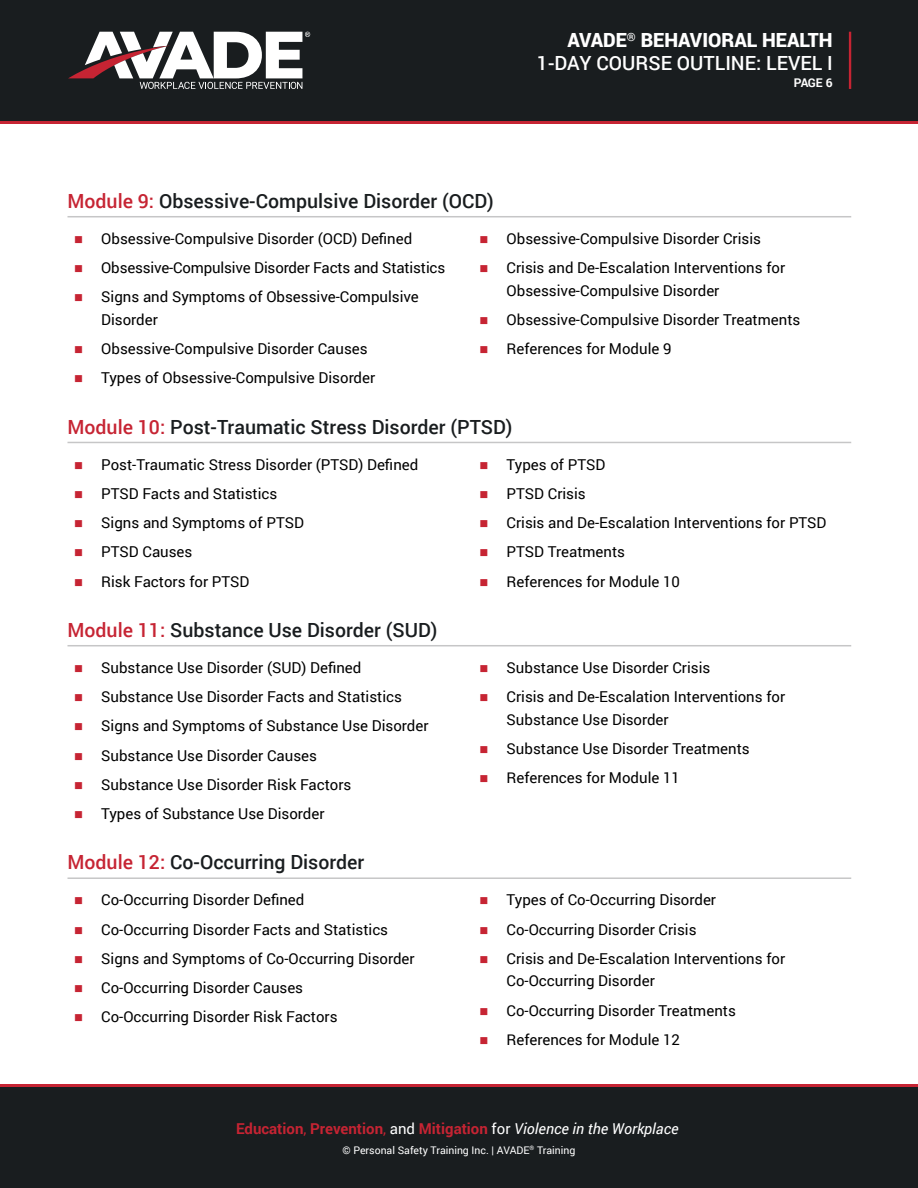
<style>
.page{position:relative;width:918px;height:1188px;background:#fff}
.page>*{position:absolute;margin:0;border:0;box-sizing:border-box;transform-origin:0 0}
.t1{font:500 19.5px "Roboto";color:#191d1f}
.t2{font:500 19.5px/22.5px "Roboto";color:#fff;text-align:right}
.t3{font:15px/22.5px "Roboto";color:#000}
.t4{font:700 15px "Roboto";color:#c62433}
.t5{font:700 12px "Roboto";color:#fff}
.t6{font:10.5px "Roboto";color:#fff}
.s1{font-weight:900}
.s2{color:#c62433}
.s3{font-weight:400}
.s4{font-weight:400;color:#fff}
.s5{font-weight:400;font-style:italic;color:#fff}
</style>
<div class="page">
<div style="left:0;top:10px;width:918px;height:114px;background:#c62433"></div>
<div style="left:0;top:0;width:918px;height:121px;background:#191d1f"></div>
<svg style="left:68px;top:32px;width:242px;height:57px"></svg>
<hr style="left:849px;top:32px;width:2px;height:57px;background:#c62433">
<div style="left:0;top:1084px;width:918px;height:62px;background:#c62433"></div>
<div style="left:0;top:1087px;width:918px;height:101px;background:#191d1f"></div>
<hr style="left:68px;top:216px;width:783px;height:1px;background:#c6c6c7">
<hr style="left:68px;top:442px;width:783px;height:1px;background:#c6c6c7">
<hr style="left:68px;top:645px;width:783px;height:1px;background:#c6c6c7">
<hr style="left:68px;top:877px;width:783px;height:2px;background:#c6c6c7">
<h1 class="t2" style="left:537px;top:28px;width:297px"><span class="s1">AVADE</span><sup>®</sup> <span class="s1">BEHAVIORAL HEALTH<br></span>1-DAY COURSE OUTLINE: LEVEL I</h1>
<p class="t5" style="left:794px;top:75px;width:40px">PAGE 6</p>
<h1 class="t1" style="left:68px;top:187px;width:428px"><span class="s2">Module 9:</span> Obsessive-Compulsive Disorder (OCD)</h1>
<p class="t3" style="left:74px;top:227px;width:340px"><span class="s2">■</span> Obsessive-Compulsive Disorder (OCD) Defined</p>
<p class="t3" style="left:74px;top:256px;width:373px"><span class="s2">■</span> Obsessive-Compulsive Disorder Facts and Statistics</p>
<p class="t3" style="left:101px;top:285px;width:319px;text-indent:-27px"><span class="s2">■</span> Signs and Symptoms of Obsessive-Compulsive<br>Disorder</p>
<p class="t3" style="left:74px;top:337px;width:295px"><span class="s2">■</span> Obsessive-Compulsive Disorder Causes</p>
<p class="t3" style="left:74px;top:366px;width:303px"><span class="s2">■</span> Types of Obsessive-Compulsive Disorder</p>
<p class="t3" style="left:480px;top:227px;width:283px"><span class="s2">■</span> Obsessive-Compulsive Disorder Crisis</p>
<p class="t3" style="left:507px;top:256px;width:280px;text-indent:-27px"><span class="s2">■</span> Crisis and De-Escalation Interventions for<br>Obsessive-Compulsive Disorder</p>
<p class="t3" style="left:480px;top:308px;width:322px"><span class="s2">■</span> Obsessive-Compulsive Disorder Treatments</p>
<p class="t3" style="left:480px;top:337px;width:193px"><span class="s2">■</span> References for Module 9</p>
<h1 class="t1" style="left:68px;top:413px;width:447px"><span class="s2">Module 10:</span> Post-Traumatic Stress Disorder (PTSD)</h1>
<p class="t3" style="left:74px;top:453px;width:346px"><span class="s2">■</span> Post-Traumatic Stress Disorder (PTSD) Defined</p>
<p class="t3" style="left:74px;top:482px;width:205px"><span class="s2">■</span> PTSD Facts and Statistics</p>
<p class="t3" style="left:74px;top:511px;width:231px"><span class="s2">■</span> Signs and Symptoms of PTSD</p>
<p class="t3" style="left:74px;top:540px;width:120px"><span class="s2">■</span> PTSD Causes</p>
<p class="t3" style="left:74px;top:570px;width:177px"><span class="s2">■</span> Risk Factors for PTSD</p>
<p class="t3" style="left:480px;top:453px;width:127px"><span class="s2">■</span> Types of PTSD</p>
<p class="t3" style="left:480px;top:482px;width:108px"><span class="s2">■</span> PTSD Crisis</p>
<p class="t3" style="left:480px;top:511px;width:348px"><span class="s2">■</span> Crisis and De-Escalation Interventions for PTSD</p>
<p class="t3" style="left:480px;top:540px;width:147px"><span class="s2">■</span> PTSD Treatments</p>
<p class="t3" style="left:480px;top:570px;width:202px"><span class="s2">■</span> References for Module 10</p>
<h1 class="t1" style="left:68px;top:616px;width:372px"><span class="s2">Module 11:</span> Substance Use Disorder (SUD)</h1>
<p class="t3" style="left:74px;top:656px;width:289px"><span class="s2">■</span> Substance Use Disorder (SUD) Defined</p>
<p class="t3" style="left:74px;top:685px;width:329px"><span class="s2">■</span> Substance Use Disorder Facts and Statistics</p>
<p class="t3" style="left:74px;top:714px;width:356px"><span class="s2">■</span> Signs and Symptoms of Substance Use Disorder</p>
<p class="t3" style="left:74px;top:744px;width:244px"><span class="s2">■</span> Substance Use Disorder Causes</p>
<p class="t3" style="left:74px;top:773px;width:279px"><span class="s2">■</span> Substance Use Disorder Risk Factors</p>
<p class="t3" style="left:74px;top:802px;width:252px"><span class="s2">■</span> Types of Substance Use Disorder</p>
<h1 class="t1" style="left:68px;top:849px;width:298px"><span class="s2">Module 12:</span> Co-Occurring Disorder</h1>
<p class="t3" style="left:74px;top:888px;width:232px"><span class="s2">■</span> Co-Occurring Disorder Defined</p>
<p class="t3" style="left:74px;top:918px;width:315px"><span class="s2">■</span> Co-Occurring Disorder Facts and Statistics</p>
<p class="t3" style="left:74px;top:947px;width:342px"><span class="s2">■</span> Signs and Symptoms of Co-Occurring Disorder</p>
<p class="t3" style="left:74px;top:976px;width:230px"><span class="s2">■</span> Co-Occurring Disorder Causes</p>
<p class="t3" style="left:74px;top:1005px;width:265px"><span class="s2">■</span> Co-Occurring Disorder Risk Factors</p>
<p class="t3" style="left:480px;top:656px;width:232px"><span class="s2">■</span> Substance Use Disorder Crisis</p>
<p class="t3" style="left:507px;top:685px;width:280px;text-indent:-27px"><span class="s2">■</span> Crisis and De-Escalation Interventions for<br>Substance Use Disorder</p>
<p class="t3" style="left:480px;top:737px;width:272px"><span class="s2">■</span> Substance Use Disorder Treatments</p>
<p class="t3" style="left:480px;top:766px;width:202px"><span class="s2">■</span> References for Module 11</p>
<p class="t3" style="left:480px;top:888px;width:238px"><span class="s2">■</span> Types of Co-Occurring Disorder</p>
<p class="t3" style="left:480px;top:918px;width:218px"><span class="s2">■</span> Co-Occurring Disorder Crisis</p>
<p class="t3" style="left:507px;top:947px;width:280px;text-indent:-27px"><span class="s2">■</span> Crisis and De-Escalation Interventions for<br>Co-Occurring Disorder</p>
<p class="t3" style="left:480px;top:999px;width:258px"><span class="s2">■</span> Co-Occurring Disorder Treatments</p>
<p class="t3" style="left:480px;top:1028px;width:202px"><span class="s2">■</span> References for Module 12</p>
<p class="t4" style="left:236px;top:1118px;width:444px">Education<span class="s3">,</span> Prevention<span class="s3">,</span> <span class="s4">and</span> Mitigation <span class="s4">for</span> <span class="s5">Violence in the Workplace</span></p>
<p class="t6" style="left:343px;top:1143px;width:234px">© Personal Safety Training Inc. | AVADE<sup>®</sup> Training</p>
</div>
